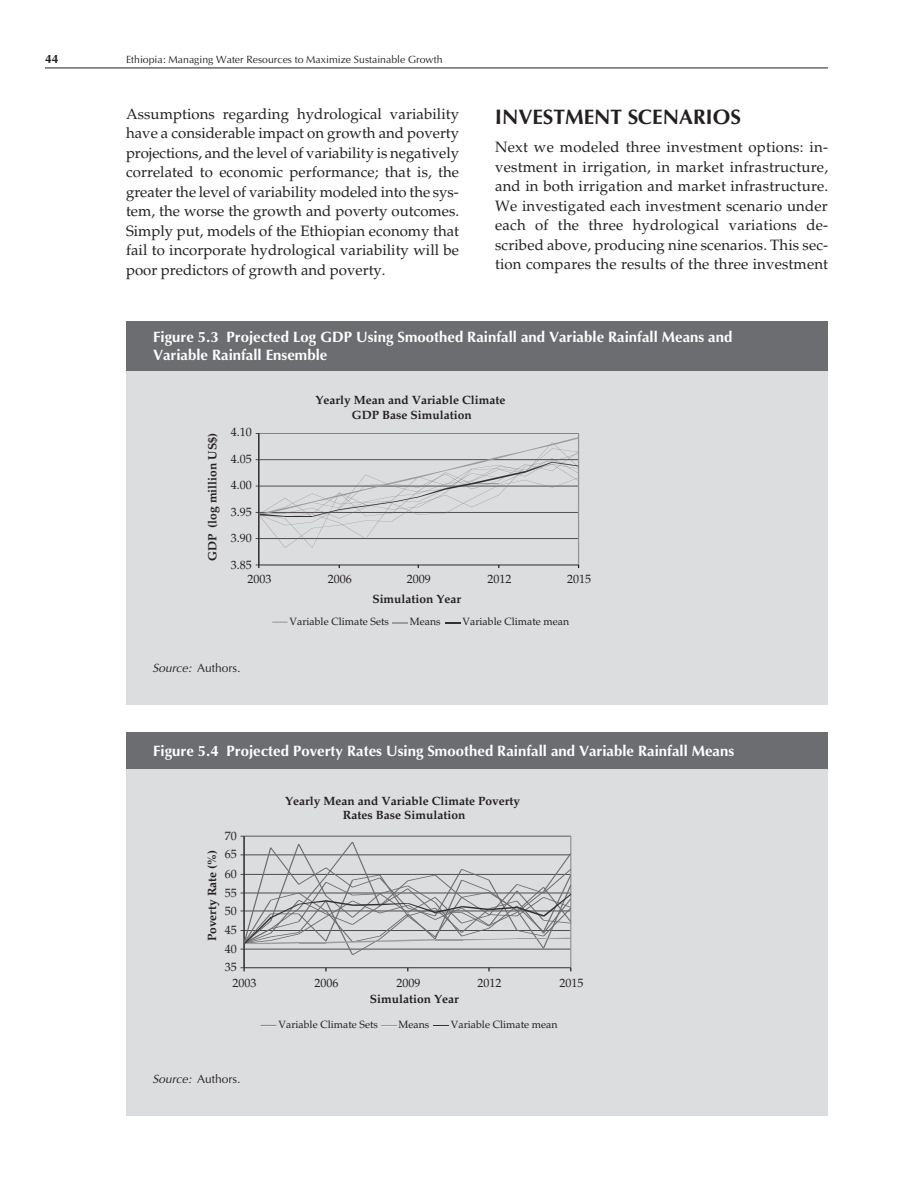
<style>
.page{position:relative;width:918px;height:1188px;background:#fff}
.page>*{position:absolute;margin:0;border:0;box-sizing:border-box;transform-origin:0 0}
.t1{font:700 21px "Optima";color:#231f20}
.t2{font:15px/19.5px "Palatino";letter-spacing:.005em;color:#231f20;text-align:justify}
.t3{font:700 15px/18.3px "Optima";color:#fff}
.t4{font:700 12px/14.2px "Palatino";color:#231f20;text-align:center}
.t5{font:12px "Palatino";color:#231f20}
.t6{font:12px "Optima";color:#231f20}
.t7{font:700 12px "Optima";color:#231f20}
.t8{font:10.5px "Palatino";color:#231f20}
.t9{font:10.5px "Optima";color:#231f20}
.s1{font-style:italic}
</style>
<div class="page">
<hr style="left:45px;top:68px;width:783px;height:1px;background:#231f20">
<div style="left:126px;top:322px;width:701px;height:383px;background:#dcdddf"></div>
<hr style="left:578px;top:433px;width:1px;height:132px;background:#939598">
<hr style="left:259px;top:433px;width:1px;height:132px;background:#231f20">
<hr style="left:259px;top:565px;width:320px;height:1px;background:#231f20">
<svg style="left:256px;top:433px;width:323px;height:115px"></svg>
<svg style="left:272px;top:622px;width:15px;height:1px"></svg>
<svg style="left:393px;top:622px;width:15px;height:2px"></svg>
<svg style="left:445px;top:622px;width:15px;height:2px"></svg>
<div style="left:126px;top:322px;width:702px;height:49px;background:#6c6d70"></div>
<div style="left:126px;top:733px;width:701px;height:383px;background:#dcdddf"></div>
<hr style="left:571px;top:836px;width:1px;height:132px;background:#939598">
<hr style="left:244px;top:836px;width:1px;height:132px;background:#231f20">
<hr style="left:244px;top:968px;width:327px;height:1px;background:#231f20">
<svg style="left:240px;top:836px;width:332px;height:119px"></svg>
<svg style="left:261px;top:1025px;width:15px;height:1px"></svg>
<svg style="left:381px;top:1025px;width:15px;height:1px"></svg>
<svg style="left:434px;top:1025px;width:15px;height:1px"></svg>
<div style="left:126px;top:733px;width:702px;height:36px;background:#6c6d70"></div>
<p class="t7" style="left:45px;top:52px;width:15px">44</p>
<p class="t9" style="left:126px;top:53px;width:318px">Ethiopia: Managing Water Resources to Maximize Sustainable Growth</p>
<p class="t2" style="left:126px;top:106px;width:335px">Assumptions regarding hydrological variability have a considerable impact on growth and poverty projections, and the level of variability is negatively correlated to economic performance; that is, the greater the level of variability modeled into the sys&shy;tem, the worse the growth and poverty outcomes.<br>Simply put, models of the Ethiopian economy that fail to incorporate hydrological variability will be poor predictors of growth and poverty.</p>
<h1 class="t1" style="left:495px;top:104px;width:247px">INVESTMENT SCENARIOS</h1>
<p class="t2" style="left:495px;top:139px;width:335px">Next we modeled three investment options: in&shy;vestment in irrigation, in market infrastructure, and in both irrigation and market infrastructure.<br>We investigated each investment scenario under each of the three hydrological variations de&shy;scribed above, producing nine scenarios. This sec&shy;tion compares the results of the three investment</p>
<p class="t3" style="left:153px;top:327px;width:581px">Figure 5.3 Projected Log GDP Using Smoothed Rainfall and Variable Rainfall Means and<br>Variable Rainfall Ensemble</p>
<p class="t4" style="left:207px;top:561px;width:129px;rotate:-90deg">GDP (log million US$)</p>
<p class="t5" style="left:231px;top:428px;width:22px">4.10</p>
<p class="t5" style="left:231px;top:454px;width:22px">4.05</p>
<p class="t5" style="left:231px;top:480px;width:22px">4.00</p>
<p class="t5" style="left:231px;top:507px;width:22px">3.95</p>
<p class="t5" style="left:231px;top:534px;width:22px">3.90</p>
<p class="t5" style="left:231px;top:560px;width:22px">3.85</p>
<p class="t4" style="left:315px;top:394px;width:191px">Yearly Mean and Variable Climate<br>GDP Base Simulation</p>
<p class="t5" style="left:247px;top:574px;width:25px">2003</p>
<p class="t5" style="left:328px;top:574px;width:25px">2006</p>
<p class="t5" style="left:407px;top:574px;width:25px">2009</p>
<p class="t5" style="left:487px;top:574px;width:25px">2012</p>
<p class="t5" style="left:567px;top:574px;width:25px">2015</p>
<p class="t4" style="left:372px;top:593px;width:90px">Simulation Year</p>
<p class="t8" style="left:290px;top:617px;width:101px">Variable Climate Sets</p>
<p class="t8" style="left:410px;top:617px;width:32px">Means</p>
<p class="t8" style="left:463px;top:617px;width:108px">Variable Climate mean</p>
<p class="t6" style="left:153px;top:661px;width:90px"><span class="s1">Source:</span> Authors.</p>
<p class="t3" style="left:153px;top:742px;width:583px">Figure 5.4 Projected Poverty Rates Using Smoothed Rainfall and Variable Rainfall Means</p>
<p class="t5" style="left:225px;top:831px;width:14px">70</p>
<p class="t5" style="left:225px;top:850px;width:14px">65</p>
<p class="t4" style="left:206px;top:941px;width:93px;rotate:-90deg">Poverty Rate (%)</p>
<p class="t5" style="left:225px;top:869px;width:14px">60</p>
<p class="t5" style="left:225px;top:888px;width:14px">55</p>
<p class="t5" style="left:225px;top:907px;width:14px">50</p>
<p class="t5" style="left:225px;top:925px;width:14px">45</p>
<p class="t5" style="left:225px;top:944px;width:14px">40</p>
<p class="t5" style="left:225px;top:963px;width:14px">35</p>
<p class="t4" style="left:285px;top:795px;width:236px">Yearly Mean and Variable Climate Poverty<br>Rates Base Simulation</p>
<p class="t5" style="left:233px;top:978px;width:26px">2003</p>
<p class="t5" style="left:314px;top:978px;width:26px">2006</p>
<p class="t5" style="left:396px;top:978px;width:26px">2009</p>
<p class="t5" style="left:477px;top:978px;width:26px">2012</p>
<p class="t5" style="left:559px;top:978px;width:26px">2015</p>
<p class="t4" style="left:370px;top:993px;width:90px">Simulation Year</p>
<p class="t6" style="left:153px;top:1072px;width:90px"><span class="s1">Source:</span> Authors.</p>
<p class="t8" style="left:279px;top:1021px;width:101px">Variable Climate Sets</p>
<p class="t8" style="left:398px;top:1021px;width:32px">Means</p>
<p class="t8" style="left:451px;top:1021px;width:108px">Variable Climate mean</p>
</div>
